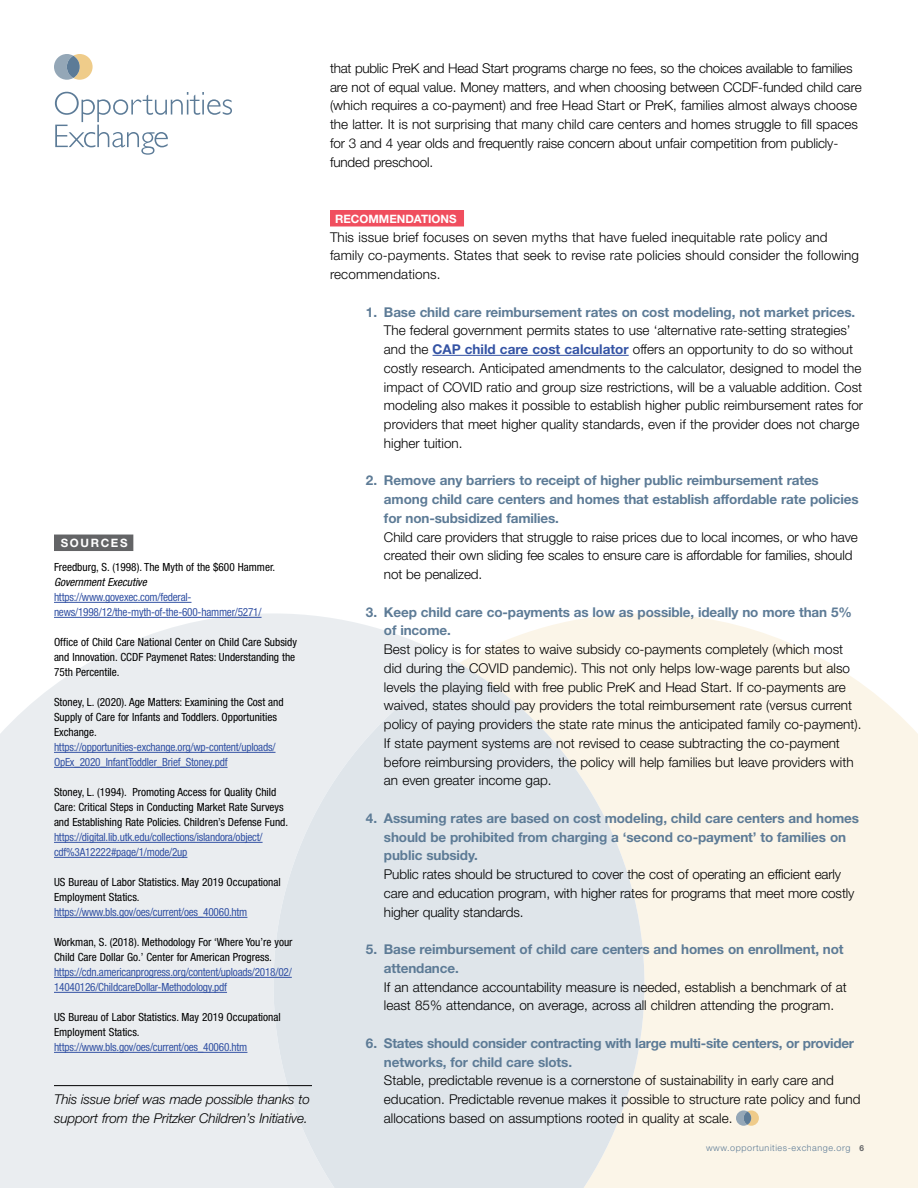
<style>
.page{position:relative;width:918px;height:1188px;background:#fff}
.page>*{position:absolute;margin:0;border:0;box-sizing:border-box;transform-origin:0 0}
.t1{font:300 13.5px/18.8px "Helvetica Neue LT Std";color:#000}
.t2{font:700 13.5px/18.8px "Helvetica Neue LT Std";letter-spacing:-.01em;color:#5d7b96}
.t3{font:italic 300 13.5px/18.8px "Helvetica Neue LT Std";letter-spacing:-.01em;color:#000}
.t4{font:700 11.55px "Helvetica Neue LT Std";color:#fff}
.t5{font:700 11.55px "Helvetica Neue LT Std";letter-spacing:.145em;color:#fff}
.t6{font:condensed 11.25px/15px "Helvetica Neue LT Std";color:#000}
.t7{font:condensed 11.25px/15px "Helvetica Neue LT Std";letter-spacing:-.02em;color:#3453a4}
.t8{font:italic condensed 11.25px "Helvetica Neue LT Std";color:#000}
.t9{font:300 9px "Helvetica Neue LT Std";letter-spacing:.06em;color:#5d7b96}
.s1{font-weight:700;color:#3453a4}
.s2{font-weight:700;font-size:8.25px;color:#636466}
</style>
<div class="page">
<svg style="left:460px;top:613px;width:458px;height:575px;background:#fbf5e9"></svg>
<svg style="left:0;top:613px;width:458px;height:575px;background:#ebeef1"></svg>
<svg style="left:274px;top:663px;width:370px;height:525px;background:#e3e7ea"></svg>
<svg style="left:54px;top:54px;width:39px;height:26px"></svg>
<svg style="left:67px;top:56px;width:13px;height:22px"></svg>
<svg style="left:55px;top:92px;width:177px;height:63px"></svg>
<div style="left:330px;top:210px;width:134px;height:16px;background:#f04e5e"></div>
<hr style="left:433px;top:355px;width:196px;height:1px;background:#3453a4">
<svg style="left:736px;top:1110px;width:23px;height:16px"></svg>
<svg style="left:744px;top:1111px;width:7px;height:14px"></svg>
<hr style="left:54px;top:602px;width:138px;height:1px;background:#3453a4">
<hr style="left:54px;top:617px;width:208px;height:1px;background:#3453a4">
<hr style="left:54px;top:752px;width:222px;height:1px;background:#3453a4">
<hr style="left:54px;top:767px;width:174px;height:1px;background:#3453a4">
<hr style="left:54px;top:842px;width:209px;height:1px;background:#3453a4">
<hr style="left:54px;top:857px;width:133px;height:1px;background:#3453a4">
<hr style="left:54px;top:917px;width:193px;height:1px;background:#3453a4">
<hr style="left:54px;top:977px;width:238px;height:1px;background:#3453a4">
<hr style="left:54px;top:992px;width:173px;height:1px;background:#3453a4">
<hr style="left:54px;top:1052px;width:193px;height:1px;background:#3453a4">
<div style="left:54px;top:535px;width:79px;height:16px;background:#636466"></div>
<hr style="left:54px;top:1085px;width:258px;height:1px;background:#000">
<p class="t5" style="left:61px;top:536px;width:68px">SOURCES</p>
<p class="t6" style="left:54px;top:560px;width:223px">Freedburg, S. (1998). The Myth of the $600 Hammer.</p>
<p class="t8" style="left:54px;top:576px;width:94px">Government Executive</p>
<p class="t7" style="left:54px;top:590px;width:209px">https://www.govexec.com/federal&shy;news/1998/12/the-myth-of-the-600-hammer/5271/</p>
<p class="t6" style="left:54px;top:635px;width:245px">Office of Child Care National Center on Child Care Subsidy and Innovation. CCDF Paymenet Rates: Understanding the<br>75th Percentile.</p>
<p class="t6" style="left:54px;top:695px;width:231px">Stoney, L. (2020). Age Matters: Examining the Cost and<br>Supply of Care for Infants and Toddlers. Opportunities<br>Exchange.</p>
<p class="t7" style="left:54px;top:740px;width:223px">https://opportunities-exchange.org/wp-content/uploads/<br>OpEx_2020_InfantToddler_Brief_Stoney.pdf</p>
<p class="t6" style="left:54px;top:785px;width:236px">Stoney, L. (1994). Promoting Access for Quality Child<br>Care: Critical Steps in Conducting Market Rate Surveys and Establishing Rate Policies. Children’s Defense Fund.</p>
<p class="t7" style="left:54px;top:830px;width:210px">https://digital.lib.utk.edu/collections/islandora/object/ cdf%3A12222#page/1/mode/2up</p>
<p class="t6" style="left:54px;top:875px;width:228px">US Bureau of Labor Statistics. May 2019 Occupational<br>Employment Statics.</p>
<p class="t7" style="left:54px;top:905px;width:195px">https://www.bls.gov/oes/current/oes_40060.htm</p>
<p class="t6" style="left:54px;top:935px;width:240px">Workman, S. (2018). Methodology For ‘Where You’re your<br>Child Care Dollar Go.’ Center for American Progress.</p>
<p class="t7" style="left:54px;top:965px;width:239px">https://cdn.americanprogress.org/content/uploads/2018/02/<br>14040126/ChildcareDollar-Methodology.pdf</p>
<p class="t6" style="left:54px;top:1010px;width:228px">US Bureau of Labor Statistics. May 2019 Occupational<br>Employment Statics.</p>
<p class="t7" style="left:54px;top:1040px;width:195px">https://www.bls.gov/oes/current/oes_40060.htm</p>
<p class="t3" style="left:54px;top:1090px;width:257px">This issue brief was made possible thanks to support from the Pritzker Children’s Initiative.</p>
<p class="t1" style="left:330px;top:58px;width:533px">that public PreK and Head Start programs charge no fees, so the choices available to families are not of equal value. Money matters, and when choosing between CCDF-funded child care (which requires a co-payment) and free Head Start or PreK, families almost always choose the latter. It is not surprising that many child care centers and homes struggle to fill spaces for 3 and 4 year olds and frequently raise concern about unfair competition from publicly&shy;funded preschool.</p>
<p class="t4" style="left:335px;top:211px;width:123px">RECOMMENDATIONS</p>
<p class="t1" style="left:330px;top:227px;width:531px">This issue brief focuses on seven myths that have fueled inequitable rate policy and family co-payments. States that seek to revise rate policies should consider the following recommendations.</p>
<p class="t2" style="left:366px;top:302px;width:491px">1. Base child care reimbursement rates on cost modeling, not market prices.</p>
<p class="t1" style="left:384px;top:321px;width:481px">The federal government permits states to use ‘alternative rate-setting strategies’ and the <span class="s1">CAP child care cost calculator</span> offers an opportunity to do so without costly research. Anticipated amendments to the calculator, designed to model the impact of COVID ratio and group size restrictions, will be a valuable addition. Cost modeling also makes it possible to establish higher public reimbursement rates for providers that meet higher quality standards, even if the provider does not charge higher tuition.</p>
<p class="t2" style="left:384px;top:471px;width:476px;text-indent:-18px">2. Remove any barriers to receipt of higher public reimbursement rates among child care centers and homes that establish affordable rate policies for non-subsidized families.</p>
<p class="t1" style="left:384px;top:527px;width:475px">Child care providers that struggle to raise prices due to local incomes, or who have created their own sliding fee scales to ensure care is affordable for families, should not be penalized.</p>
<p class="t2" style="left:384px;top:602px;width:469px;text-indent:-18px">3. Keep child care co-payments as low as possible, ideally no more than 5% of income.</p>
<p class="t1" style="left:384px;top:640px;width:479px">Best policy is for states to waive subsidy co-payments completely (which most did during the COVID pandemic). This not only helps low-wage parents but also levels the playing field with free public PreK and Head Start. If co-payments are waived, states should pay providers the total reimbursement rate (versus current policy of paying providers the state rate minus the anticipated family co-payment).<br>If state payment systems are not revised to cease subtracting the co-payment before reimbursing providers, the policy will help families but leave providers with an even greater income gap.</p>
<p class="t2" style="left:384px;top:808px;width:477px;text-indent:-18px">4. Assuming rates are based on cost modeling, child care centers and homes should be prohibited from charging a ‘second co-payment’ to families on public subsidy.</p>
<p class="t1" style="left:384px;top:865px;width:472px">Public rates should be structured to cover the cost of operating an efficient early care and education program, with higher rates for programs that meet more costly higher quality standards.</p>
<p class="t2" style="left:384px;top:940px;width:461px;text-indent:-18px">5. Base reimbursement of child care centers and homes on enrollment, not attendance.</p>
<p class="t1" style="left:384px;top:977px;width:465px">If an attendance accountability measure is needed, establish a benchmark of at least 85% attendance, on average, across all children attending the program.</p>
<p class="t2" style="left:384px;top:1033px;width:472px;text-indent:-18px">6. States should consider contracting with large multi-site centers, or provider networks, for child care slots.</p>
<p class="t1" style="left:384px;top:1071px;width:478px">Stable, predictable revenue is a cornerstone of sustainability in early care and education. Predictable revenue makes it possible to structure rate policy and fund allocations based on assumptions rooted in quality at scale.</p>
<p class="t9" style="left:706px;top:1143px;width:159px">www.opportunities-exchange.org <span class="s2">6</span></p>
</div>
